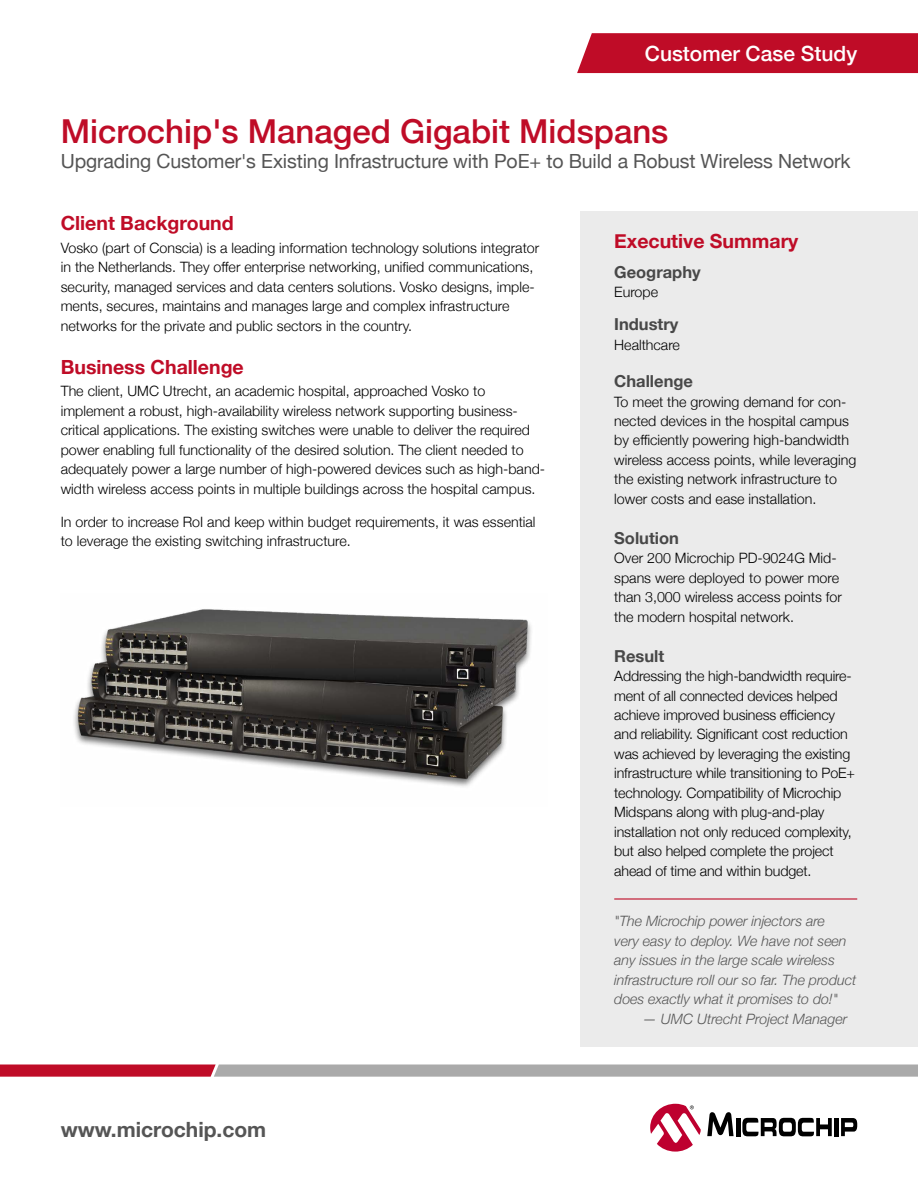
<style>
.page{position:relative;width:918px;height:1188px;background:#fff}
.page>*{position:absolute;margin:0;border:0;box-sizing:border-box;transform-origin:0 0}
.t1{font:500 33px "Helvetica Neue";color:#bf0c27}
.t2{font:700 21px "Helvetica Neue";color:#555}
.t3{font:500 21px "Helvetica Neue";color:#fff}
.t4{font:19.5px "Helvetica Neue";letter-spacing:-.005em;color:#555}
.t5{font:700 19.5px "Helvetica Neue";color:#bf0c27}
.t6{font:700 16.5px "Helvetica Neue";color:#484848}
.t7{font:300 14.25px/19.5px "Helvetica Neue";color:#000}
.t8{font:italic 300 14.25px/19.5px "Helvetica Neue";letter-spacing:-.005em;color:#555}
</style>
<div class="page">
<svg style="left:0;top:1065px;width:918px;height:12px;background:#b1888f"></svg>
<svg style="left:707px;top:1112px;width:27px;height:24px"></svg>
<hr style="left:736px;top:1118px;width:4px;height:18px;background:#000">
<div style="left:834px;top:1118px;width:5px;height:18px;background:#000"></div>
<svg style="left:841px;top:1118px;width:16px;height:18px"></svg>
<svg style="left:742px;top:1117px;width:90px;height:19px"></svg>
<svg style="left:650px;top:1104px;width:51px;height:48px"></svg>
<div style="left:577px;top:33px;width:341px;height:40px;background:#bf0c27"></div>
<img style="left:74px;top:609px;width:457px;height:178px">
<div style="left:580px;top:211px;width:338px;height:835px;background:#ebebeb"></div>
<hr style="left:614px;top:898px;width:243px;height:2px;background:#bf0c27">
<h2 class="t3" style="left:645px;top:37px;width:214px">Customer Case Study</h2>
<h1 class="t1" style="left:61px;top:105px;width:609px">Microchip's Managed Gigabit Midspans</h1>
<h3 class="t4" style="left:61px;top:147px;width:791px">Upgrading Customer's Existing Infrastructure with PoE+ to Build a Robust Wireless Network</h3>
<h3 class="t5" style="left:61px;top:208px;width:174px">Client Background</h3>
<p class="t7" style="left:61px;top:237px;width:480px">Vosko (part of Conscia) is a leading information technology solutions integrator in the Netherlands. They offer enterprise networking, unified communications, security, managed services and data centers solutions. Vosko designs, imple&shy;ments, secures, maintains and manages large and complex infrastructure networks for the private and public sectors in the country.</p>
<h3 class="t5" style="left:61px;top:351px;width:185px">Business Challenge</h3>
<p class="t7" style="left:61px;top:381px;width:486px">The client, UMC Utrecht, an academic hospital, approached Vosko to implement a robust, high-availability wireless network supporting business&shy;critical applications. The existing switches were unable to deliver the required power enabling full functionality of the desired solution. The client needed to adequately power a large number of high-powered devices such as high-band&shy;width wireless access points in multiple buildings across the hospital campus.</p>
<p class="t7" style="left:61px;top:511px;width:476px">In order to increase RoI and keep within budget requirements, it was essential to leverage the existing switching infrastructure.</p>
<h2 class="t2" style="left:61px;top:1113px;width:207px">www.microchip.com</h2>
<h3 class="t5" style="left:614px;top:226px;width:186px">Executive Summary</h3>
<p class="t6" style="left:614px;top:259px;width:88px">Geography</p>
<p class="t7" style="left:614px;top:282px;width:45px">Europe</p>
<p class="t6" style="left:614px;top:312px;width:66px">Industry</p>
<p class="t7" style="left:614px;top:334px;width:67px">Healthcare</p>
<p class="t6" style="left:614px;top:368px;width:80px">Challenge</p>
<p class="t7" style="left:614px;top:391px;width:244px">To meet the growing demand for con&shy;nected devices in the hospital campus by efficiently powering high-bandwidth wireless access points, while leveraging the existing network infrastructure to lower costs and ease installation.</p>
<p class="t6" style="left:614px;top:525px;width:66px">Solution</p>
<p class="t7" style="left:614px;top:547px;width:229px">Over 200 Microchip PD-9024G Mid&shy;spans were deployed to power more than 3,000 wireless access points for the modern hospital network.</p>
<p class="t6" style="left:614px;top:643px;width:52px">Result</p>
<p class="t7" style="left:614px;top:665px;width:242px">Addressing the high-bandwidth require&shy;ment of all connected devices helped achieve improved business efficiency and reliability. Significant cost reduction was achieved by leveraging the existing infrastructure while transitioning to PoE+ technology. Compatibility of Microchip Midspans along with plug-and-play installation not only reduced complexity, but also helped complete the project ahead of time and within budget.</p>
<p class="t8" style="left:614px;top:911px;width:243px">"The Microchip power injectors are<br>very easy to deploy. We have not seen any issues in the large scale wireless infrastructure roll our so far. The product does exactly what it promises to do!"</p>
<p class="t8" style="left:643px;top:1008px;width:206px">— UMC Utrecht Project Manager</p>
</div>
